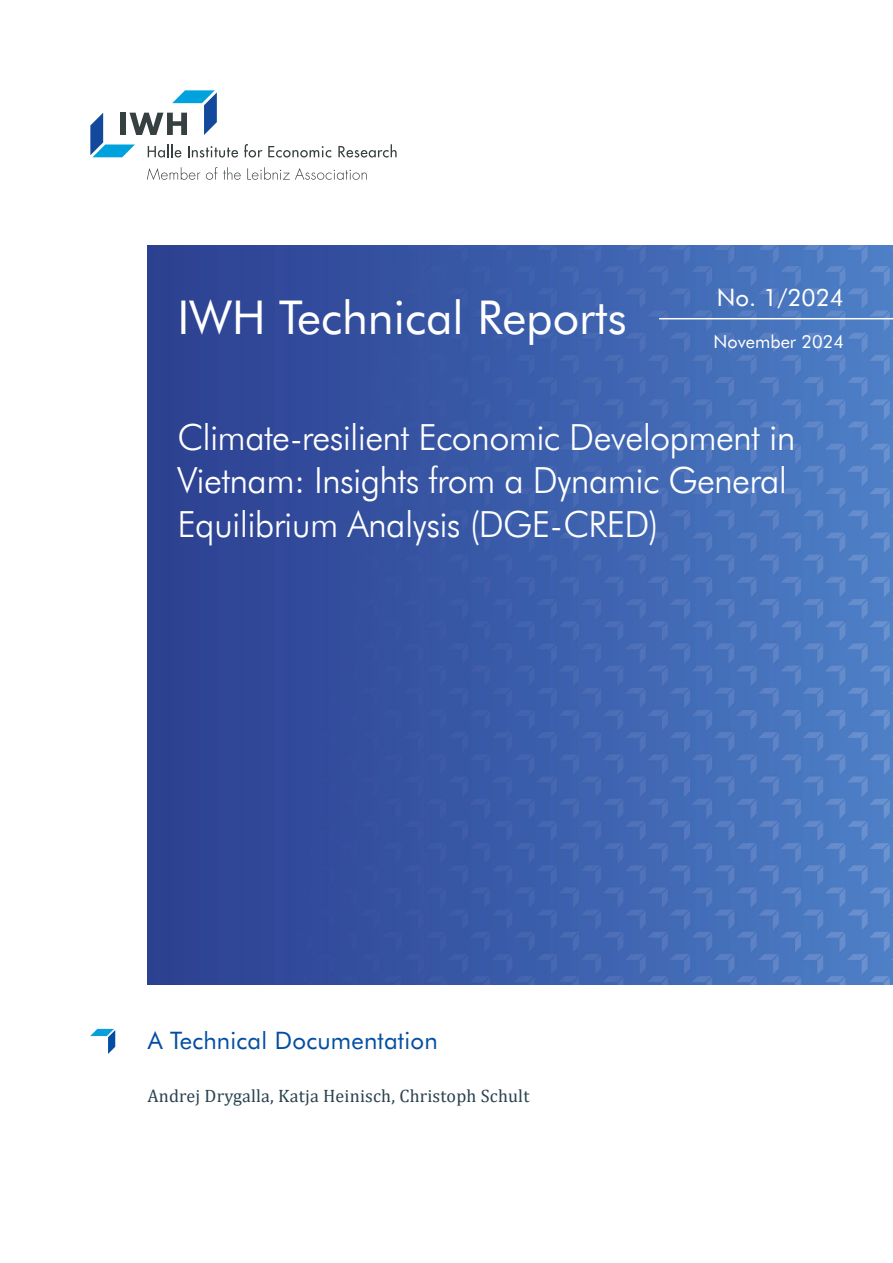
<style>
.page{position:relative;width:893px;height:1263px;background:#fff}
.page>*{position:absolute;margin:0;border:0;box-sizing:border-box;transform-origin:0 0}
.t1{font:46.5px "Futura BT";color:#fff}
.t2{font:300 36px/43.2px "Futura BT";letter-spacing:-.02em;color:#fff}
.t3{font:24px "Futura BT";letter-spacing:.01em;color:#034ea2}
.t4{font:24px "Futura BT";color:#fff}
.t5{font:18px "Cambria";letter-spacing:.01em;color:#29424e}
.t6{font:18px "Futura BT";color:#fff}
</style>
<div class="page">
<img style="left:148px;top:245px;width:745px;height:739px">
<hr style="left:659px;top:318px;width:234px;height:1px;background:#fff">
<svg style="left:90px;top:1029px;width:25px;height:25px"></svg>
<svg style="left:244px;top:144px;width:18px;height:14px"></svg>
<svg style="left:268px;top:146px;width:63px;height:12px"></svg>
<svg style="left:338px;top:144px;width:59px;height:14px"></svg>
<svg style="left:147px;top:167px;width:53px;height:13px"></svg>
<svg style="left:206px;top:167px;width:11px;height:13px"></svg>
<svg style="left:223px;top:167px;width:18px;height:13px"></svg>
<svg style="left:247px;top:167px;width:120px;height:13px"></svg>
<svg style="left:90px;top:90px;width:148px;height:68px"></svg>
<p class="t1" style="left:177px;top:287px;width:451px">IWH Technical Reports</p>
<p class="t4" style="left:717px;top:282px;width:129px">No. 1/2024</p>
<p class="t6" style="left:714px;top:330px;width:132px">November 2024</p>
<p class="t2" style="left:177px;top:415px;width:619px">Climate-resilient Economic Development in<br>Vietnam: Insights from a Dynamic General<br>Equilibrium Analysis (DGE-CRED)</p>
<p class="t3" style="left:148px;top:1025px;width:292px">A Technical Documentation</p>
<p class="t5" style="left:147px;top:1085px;width:383px">Andrej Drygalla, Katja Heinisch, Christoph Schult</p>
</div>
